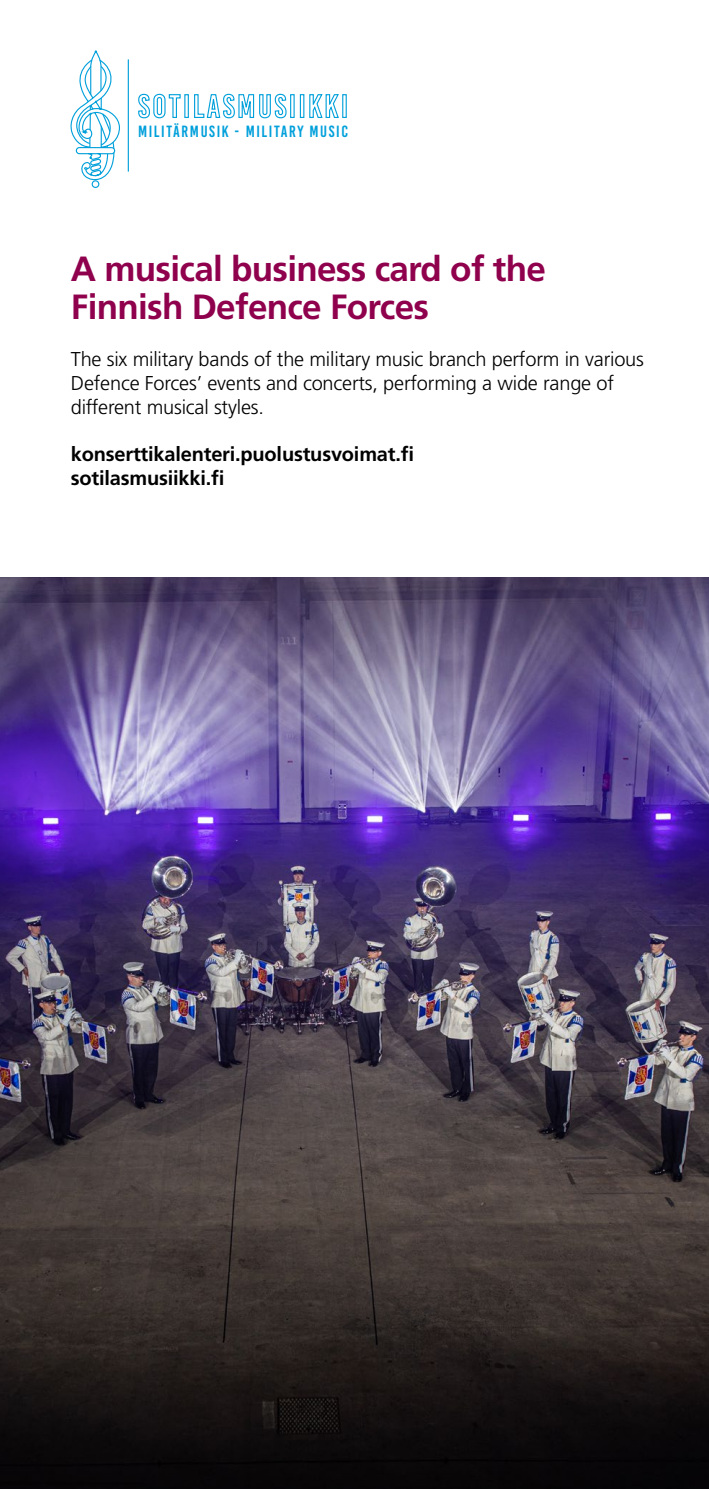
<style>
.page{position:relative;width:709px;height:1489px;background:#fff}
.page>*{position:absolute;margin:0;border:0;box-sizing:border-box;transform-origin:0 0}
.t1{font:700 35px "Frutiger LT Pro";letter-spacing:-.02em;color:#8f004d}
.leipis{font:300 20px/23.8px "Frutiger LT Pro";letter-spacing:-.01em;color:#000}
.leipis-2{font:700 20px "Frutiger LT Pro";letter-spacing:-.01em;color:#000}
.t2{font:16.25px "Bebas Kai";letter-spacing:.1em;color:#00a0db}
</style>
<div class="page">
<img style="left:0;top:578px;width:709px;height:910px">
<svg style="left:70px;top:50px;width:50px;height:138px"></svg>
<svg style="left:138px;top:93px;width:43px;height:26px"></svg>
<div style="left:184px;top:94px;width:5px;height:24px;border:1px solid #00a0db"></div>
<svg style="left:194px;top:93px;width:93px;height:26px"></svg>
<div style="left:290px;top:94px;width:5px;height:24px;border:1px solid #00a0db"></div>
<div style="left:300px;top:94px;width:4px;height:24px;border:1px solid #00a0db"></div>
<svg style="left:309px;top:94px;width:30px;height:24px"></svg>
<div style="left:342px;top:94px;width:5px;height:24px;border:1px solid #00a0db"></div>
<hr style="left:128px;top:59px;width:1px;height:112px;background:#00a0db">
<p class="t2" style="left:138px;top:123px;width:211px">MILITÄRMUSIK - MILITARY MUSIC</p>
<h2 class="t1" style="left:71px;top:248px;width:476px">A musical business card of the</h2>
<h2 class="t1" style="left:71px;top:286px;width:360px">Finnish Defence Forces</h2>
<p class="leipis" style="left:71px;top:347px;width:574px">The six military bands of the military music branch perform in various<br>Defence Forces’ events and concerts, performing a wide range of different musical styles.</p>
<p class="leipis-2" style="left:71px;top:442px;width:345px">konserttikalenteri.puolustusvoimat.fi</p>
<p class="leipis-2" style="left:71px;top:466px;width:155px">sotilasmusiikki.fi</p>
</div>
